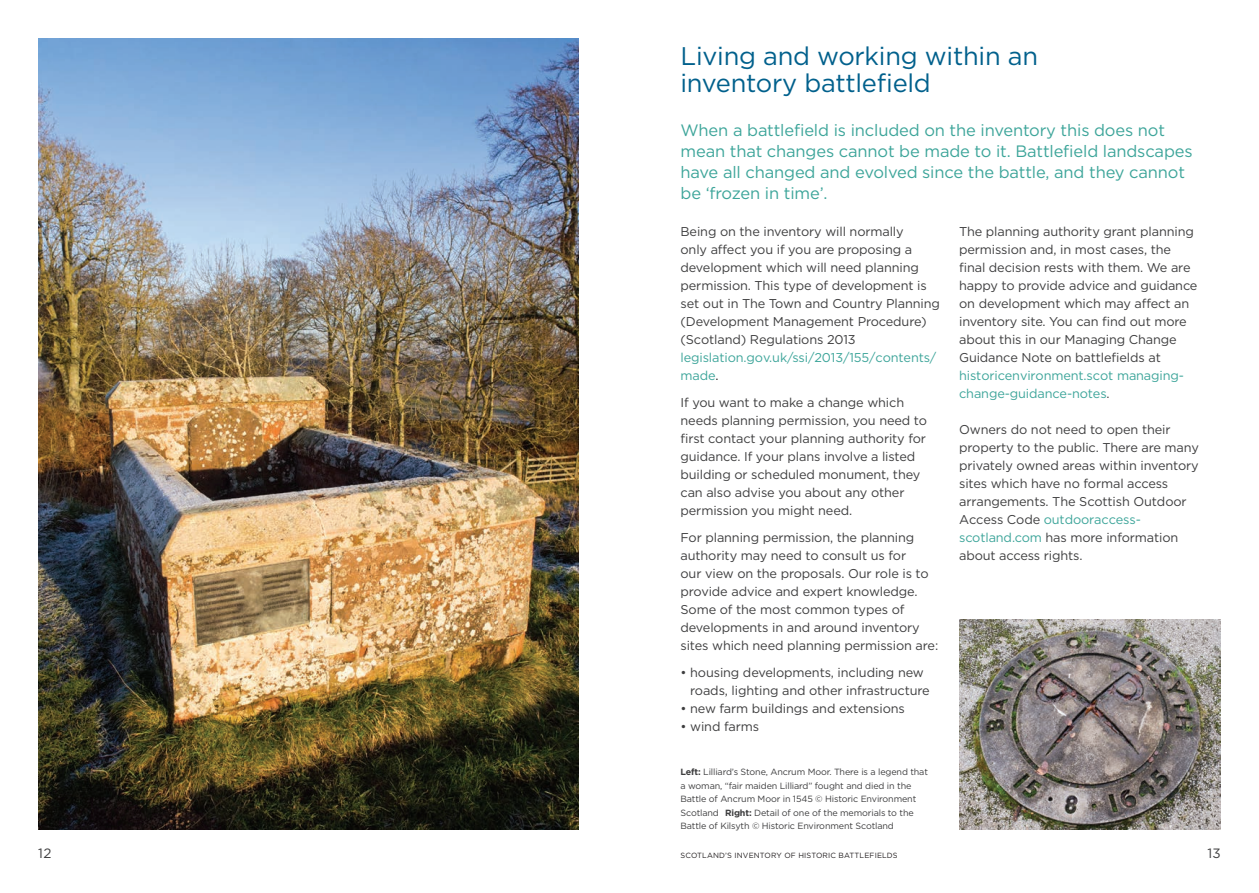
<style>
.page{position:relative;width:1259px;height:893px;background:#fff}
.page>*{position:absolute;margin:0;border:0;box-sizing:border-box;transform-origin:0 0}
.t1{font:25.5px/27px "Gotham HTF";letter-spacing:-.01em;color:#01608c}
.t2{font:16.5px/21px "Gotham HTF";letter-spacing:-.01em;color:#3da59a}
.t3{font:13.5px "Gotham HTF";color:#3e3e3f}
.t4{font:12.75px/18px "Gotham HTF";letter-spacing:-.01em;color:#3e3e3f}
.t5{font:12.75px/18px "Gotham HTF";letter-spacing:-.01em;color:#3da59a}
.t6{font:9px/13.5px "Gotham HTF";letter-spacing:-.015em;color:#3e3e3f}
.t7{font:7.5px "Gotham HTF";letter-spacing:.02em;color:#231f20}
.s1{color:#231f20}
.s2{color:#3e3e3f}
.s3{color:#3da59a}
.s4{font-weight:700}
</style>
<div class="page">
<img style="left:38px;top:38px;width:540px;height:791px">
<img style="left:959px;top:619px;width:261px;height:210px">
<h1 class="t1" style="left:680px;top:42px;width:359px">Living and working within an inventory battlefield</h1>
<p class="t2" style="left:680px;top:119px;width:513px">When a battlefield is included on the inventory this does not mean that changes cannot be made to it. Battlefield landscapes have all changed and evolved since the battle, and they cannot be ‘frozen in time’.</p>
<p class="t4" style="left:680px;top:223px;width:261px">Being on the inventory will normally<br>only affect you if you are proposing a development which will need planning permission. This type of development is set out in The Town and Country Planning (Development Management Procedure) (Scotland) Regulations 2013</p>
<p class="t5" style="left:680px;top:349px;width:257px">legislation.gov.uk/ssi/2013/155/contents/ made<span class="s1">.</span></p>
<p class="t4" style="left:680px;top:394px;width:248px">If you want to make a change which needs planning permission, you need to first contact your planning authority for guidance. If your plans involve a listed building or scheduled monument, they can also advise you about any other permission you might need.</p>
<p class="t4" style="left:680px;top:529px;width:259px">For planning permission, the planning authority may need to consult us for<br>our view on the proposals. Our role is to provide advice and expert knowledge.<br>Some of the most common types of developments in and around inventory sites which need planning permission are:</p>
<p class="t4" style="left:690px;top:664px;width:241px;text-indent:-10px">• housing developments, including new roads, lighting and other infrastructure</p>
<p class="t4" style="left:680px;top:700px;width:226px">• new farm buildings and extensions</p>
<p class="t4" style="left:680px;top:718px;width:80px">• wind farms</p>
<p class="t4" style="left:959px;top:223px;width:240px">The planning authority grant planning permission and, in most cases, the final decision rests with them. We are happy to provide advice and guidance on development which may affect an inventory site. You can find out more about this in our Managing Change Guidance Note on battlefields at</p>
<p class="t5" style="left:959px;top:367px;width:226px">historicenvironment.scot managing&shy;change-guidance-notes<span class="s2">.</span></p>
<p class="t4" style="left:959px;top:421px;width:241px">Owners do not need to open their property to the public. There are many privately owned areas within inventory sites which have no formal access arrangements. The Scottish Outdoor<br>Access Code <span class="s3">outdooraccess&shy;scotland.com</span> has more information about access rights.</p>
<p class="t6" style="left:680px;top:765px;width:249px"><span class="s4">Left:</span> Lilliard’s Stone, Ancrum Moor. There is a legend that a woman, “fair maiden Lilliard” fought and died in the Battle of Ancrum Moor in 1545 © Historic Environment Scotland <span class="s4">Right:</span> Detail of one of the memorials to the Battle of Kilsyth © Historic Environment Scotland</p>
<p class="t3" style="left:38px;top:846px;width:15px">12</p>
<p class="t7" style="left:680px;top:851px;width:219px">SCOTLAND’S INVENTORY OF HISTORIC BATTLEFIELDS</p>
<p class="t3" style="left:1207px;top:846px;width:15px">13</p>
</div>
